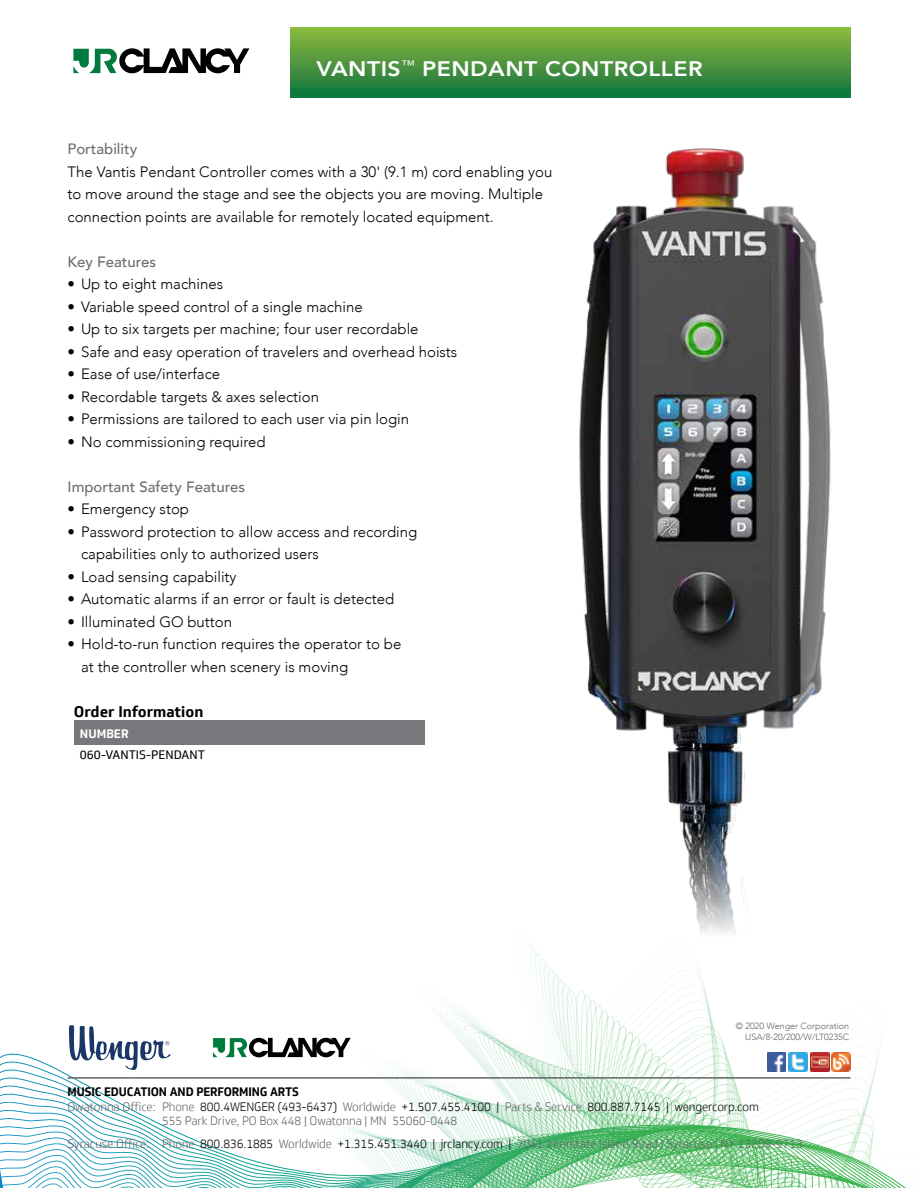
<style>
.page{position:relative;width:918px;height:1188px;background:#fff}
.page>*{position:absolute;margin:0;border:0;box-sizing:border-box;transform-origin:0 0}
.t1{font:800 21px "Avenir";letter-spacing:.02em;color:#fff;scale:1.1 1}
.t2{font:300 15px/22.5px "Avenir";color:#000}
.t3{font:500 15px "Avenir";color:#6d6e71}
.t4{font:700 15px "Soleto";color:#000}
.t5{font:300 12px "Soleto";letter-spacing:-.01em;color:#636466}
.t6{font:300 12px "Soleto";letter-spacing:-.01em;color:#000}
.t7{font:700 12px "Soleto";letter-spacing:-.01em;color:#000}
.t8{font:12px "Soleto";color:#000}
.t9{font:700 12px "Soleto";color:#fff}
.t10{font:300 9px/10.8px "Avenir";color:#636466;text-align:right}
.s1{color:#636466}
.s2{color:#000}
</style>
<div class="page">
<div style="left:74px;top:720px;width:350px;height:25px;background:#77787b"></div>
<img style="left:579px;top:148px;width:252px;height:677px">
<svg style="left:0;top:931px;width:906px;height:257px"></svg>
<hr style="left:68px;top:1077px;width:782px;height:2px;background:#636466">
<div style="left:57px;top:1014px;width:124px;height:67px;background:#fff"></div>
<svg style="left:69px;top:1025px;width:102px;height:45px"></svg>
<svg style="left:213px;top:1038px;width:138px;height:19px"></svg>
<img style="left:767px;top:1052px;width:19px;height:19px">
<img style="left:789px;top:1052px;width:18px;height:19px">
<img style="left:810px;top:1052px;width:19px;height:19px">
<img style="left:832px;top:1052px;width:18px;height:19px">
<svg style="left:73px;top:48px;width:176px;height:25px"></svg>
<div style="left:291px;top:27px;width:559px;height:70px;background:linear-gradient(to bottom,#91ba3f,#10763f)"></div>
<h1 class="t1" style="left:316px;top:52px;width:353px">VANTIS<sup>™</sup> PENDANT CONTROLLER</h1>
<p class="t3" style="left:68px;top:136px;width:71px">Portability</p>
<p class="t2" style="left:68px;top:160px;width:486px">The Vantis Pendant Controller comes with a 30' (9.1 m) cord enabling you to move around the stage and see the objects you are moving. Multiple connection points are available for remotely located equipment.</p>
<p class="t3" style="left:68px;top:249px;width:90px">Key Features</p>
<p class="t2" style="left:68px;top:273px;width:157px">• Up to eight machines</p>
<p class="t2" style="left:68px;top:295px;width:297px">• Variable speed control of a single machine</p>
<p class="t2" style="left:68px;top:318px;width:353px">• Up to six targets per machine; four user recordable</p>
<p class="t2" style="left:68px;top:340px;width:391px">• Safe and easy operation of travelers and overhead hoists</p>
<p class="t2" style="left:68px;top:363px;width:154px">• Ease of use/interface</p>
<p class="t2" style="left:68px;top:385px;width:253px">• Recordable targets &amp; axes selection</p>
<p class="t2" style="left:68px;top:408px;width:343px">• Permissions are tailored to each user via pin login</p>
<p class="t2" style="left:68px;top:430px;width:200px">• No commissioning required</p>
<p class="t3" style="left:68px;top:474px;width:179px">Important Safety Features</p>
<p class="t2" style="left:68px;top:498px;width:123px">• Emergency stop</p>
<p class="t2" style="left:81px;top:520px;width:338px;text-indent:-14px">• Password protection to allow access and recording capabilities only to authorized users</p>
<p class="t2" style="left:68px;top:565px;width:171px">• Load sensing capability</p>
<p class="t2" style="left:68px;top:588px;width:328px">• Automatic alarms if an error or fault is detected</p>
<p class="t2" style="left:68px;top:610px;width:166px">• Illuminated GO button</p>
<p class="t2" style="left:81px;top:633px;width:322px;text-indent:-14px">• Hold-to-run function requires the operator to be at the controller when scenery is moving</p>
<p class="t4" style="left:74px;top:702px;width:131px">Order Information</p>
<p class="t9" style="left:80px;top:726px;width:50px">NUMBER</p>
<p class="t8" style="left:80px;top:747px;width:127px">060-VANTIS-PENDANT</p>
<p class="t10" style="left:736px;top:1021px;width:115px">© 2020 Wenger Corporation<br>USA/8-20/200/W/LT0235C</p>
<p class="t7" style="left:68px;top:1085px;width:233px">MUSIC EDUCATION AND PERFORMING ARTS</p>
<p class="t6" style="left:68px;top:1100px;width:693px"><span class="s1">Owatonna Office: Phone</span> 800.4WENGER (493-6437) <span class="s1">Worldwide</span> +1.507.455.4100 | <span class="s1">Parts &amp; Service</span> 800.887.7145 | wengercorp.com</p>
<p class="t5" style="left:162px;top:1114px;width:297px">555 Park Drive, PO Box 448 | Owatonna | MN 55060-0448</p>
<p class="t5" style="left:68px;top:1136px;width:737px">Syracuse Office: Phone <span class="s2">800.836.1885</span> Worldwide <span class="s2">+1.315.451.3440 | jrclancy.com |</span> 7041 Interstate Island Road | Syracuse | NY 13209-9713</p>
</div>
